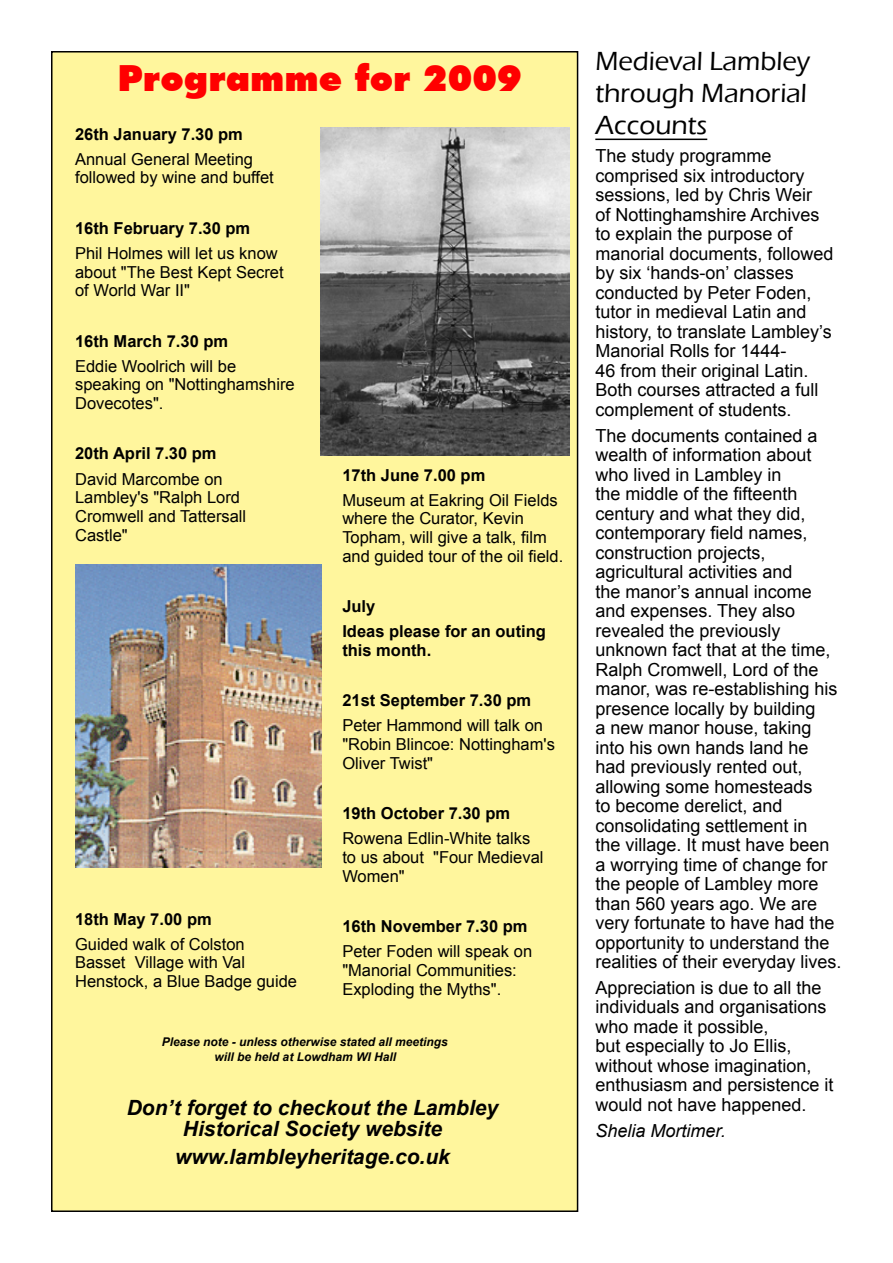
<style>
.page{position:relative;width:893px;height:1263px;background:#fff}
.page>*{position:absolute;margin:0;border:0;box-sizing:border-box;transform-origin:0 0}
.t1{font:900 36px "Futura BT";color:#f00}
.t2{font:500 27px/32.4px "Eras ITC";color:#000;text-align:justify}
.t3{font:italic 700 21px/21px "Arial";color:#000;text-align:center}
.t4{font:18px/19.5px "Arial";color:#000}
.t5{font:italic 18px "Arial";color:#000}
.t6{font:16.5px/18.8px "Arial";color:#000}
.t7{font:700 16.5px/25.2px "Arial";color:#000}
.t8{font:italic 700 12px/14.4px "Arial";color:#000;text-align:center}
</style>
<div class="page">
<div style="left:52px;top:52px;width:526px;height:1159px;background:#fff69d"></div>
<hr style="left:595px;top:139px;width:112px;height:1px;background:#000">
<img style="left:75px;top:564px;width:247px;height:304px">
<img style="left:321px;top:128px;width:249px;height:328px">
<h1 class="t1" style="left:117px;top:57px;width:406px">Programme for 2009</h1>
<h2 class="t2" style="left:595px;top:45px;width:216px">Medieval Lambley through Manorial Accounts</h2>
<p class="t4" style="left:595px;top:146px;width:240px">The study programme comprised six introductory sessions, led by Chris Weir<br>of Nottinghamshire Archives to explain the purpose of manorial documents, followed by six ‘hands-on’ classes conducted by Peter Foden, tutor in medieval Latin and history, to translate Lambley’s<br>Manorial Rolls for 1444-<br>46 from their original Latin.<br>Both courses attracted a full complement of students.</p>
<p class="t4" style="left:595px;top:426px;width:248px">The documents contained a wealth of information about who lived in Lambley in<br>the middle of the fifteenth century and what they did, contemporary field names, construction projects, agricultural activities and<br>the manor’s annual income and expenses. They also revealed the previously unknown fact that at the time,<br>Ralph Cromwell, Lord of the manor, was re-establishing his presence locally by building<br>a new manor house, taking into his own hands land he had previously rented out, allowing some homesteads<br>to become derelict, and consolidating settlement in<br>the village. It must have been a worrying time of change for the people of Lambley more than 560 years ago. We are very fortunate to have had the opportunity to understand the realities of their everyday lives.</p>
<p class="t4" style="left:595px;top:978px;width:240px">Appreciation is due to all the individuals and organisations who made it possible,<br>but especially to Jo Ellis, without whose imagination, enthusiasm and persistence it would not have happened.</p>
<p class="t5" style="left:595px;top:1119px;width:132px">Shelia Mortimer.</p>
<p class="t7" style="left:75px;top:122px;width:169px">26th January 7.30 pm</p>
<p class="t6" style="left:75px;top:150px;width:200px">Annual General Meeting followed by wine and buffet</p>
<p class="t7" style="left:75px;top:216px;width:177px">16th February 7.30 pm</p>
<p class="t6" style="left:75px;top:244px;width:210px">Phil Holmes will let us know about "The Best Kept Secret of World War II"</p>
<p class="t7" style="left:75px;top:329px;width:155px">16th March 7.30 pm</p>
<p class="t6" style="left:75px;top:357px;width:221px">Eddie Woolrich will be speaking on "Nottinghamshire<br>Dovecotes".</p>
<p class="t7" style="left:75px;top:442px;width:143px">20th April 7.30 pm</p>
<p class="t6" style="left:75px;top:470px;width:173px">David Marcombe on<br>Lambley's "Ralph Lord<br>Cromwell and Tattersall<br>Castle"</p>
<p class="t7" style="left:342px;top:463px;width:145px">17th June 7.00 pm</p>
<p class="t6" style="left:342px;top:491px;width:223px">Museum at Eakring Oil Fields where the Curator, Kevin<br>Topham, will give a talk, film and guided tour of the oil field.</p>
<p class="t7" style="left:342px;top:594px;width:205px">July<br>Ideas please for an outing</p>
<p class="t7" style="left:342px;top:638px;width:90px">this month.</p>
<p class="t7" style="left:342px;top:688px;width:190px">21st September 7.30 pm</p>
<p class="t6" style="left:342px;top:716px;width:214px">Peter Hammond will talk on "Robin Blincoe: Nottingham's<br>Oliver Twist"</p>
<p class="t7" style="left:342px;top:801px;width:169px">19th October 7.30 pm</p>
<p class="t6" style="left:342px;top:829px;width:203px">Rowena Edlin-White talks to us about "Four Medieval<br>Women"</p>
<p class="t7" style="left:342px;top:914px;width:187px">16th November 7.30 pm</p>
<p class="t6" style="left:342px;top:942px;width:191px">Peter Foden will speak on "Manorial Communities:<br>Exploding the Myths".</p>
<p class="t7" style="left:75px;top:907px;width:138px">18th May 7.00 pm</p>
<p class="t6" style="left:75px;top:935px;width:223px">Guided walk of Colston<br>Basset Village with Val<br>Henstock, a Blue Badge guide</p>
<p class="t8" style="left:162px;top:1035px;width:288px">Please note - unless otherwise stated all meetings will be held at Lowdham WI Hall</p>
<p class="t3" style="left:127px;top:1098px;width:373px">Don’t forget to checkout the Lambley<br>Historical Society website</p>
<p class="t3" style="left:175px;top:1146px;width:276px">www.lambleyheritage.co.uk</p>
</div>
